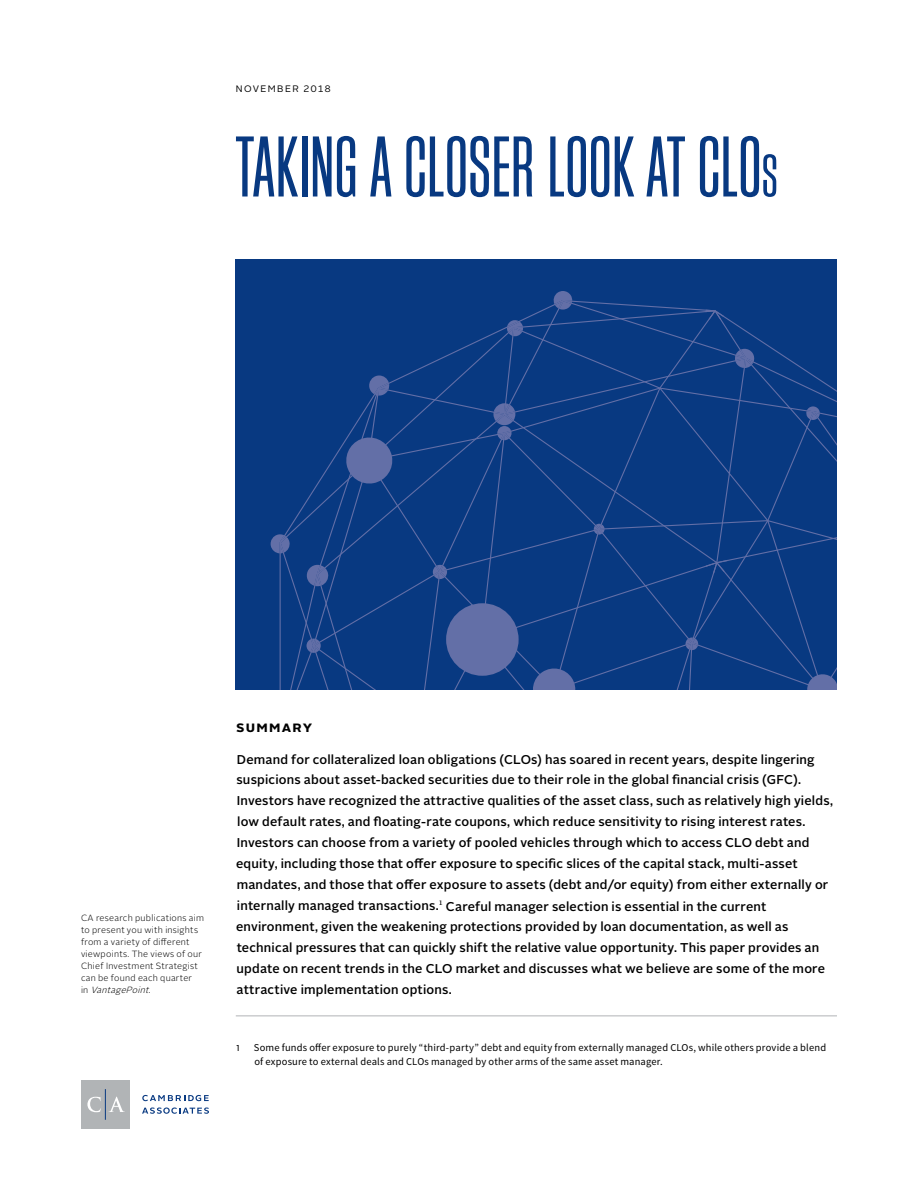
<style>
.page{position:relative;width:918px;height:1188px;background:#fff}
.page>*{position:absolute;margin:0;border:0;box-sizing:border-box;transform-origin:0 0}
.t1{font:90px "Block Gothic RR Light Extra Cond";letter-spacing:-.005em;color:#083981}
.t2{font:700 15px "Alright Sans";letter-spacing:.085em;color:#000}
.t3{font:500 12.75px/21px "Alright Sans";letter-spacing:.015em;color:#000}
.t4{font:10.5px/13.5px "Source Sans Pro";letter-spacing:.015em;color:#000}
.t5{font:10.5px "Whitman Roman Os F";color:#000}
.t6{font:9.3px "Alright Sans";letter-spacing:.145em;color:#000}
.t7{font:300 9px/12px "Alright Sans";letter-spacing:.025em;color:#000}
.s1{font-size:63px}
.s2{font-style:italic}
</style>
<div class="page">
<div style="left:236px;top:259px;width:601px;height:431px;background:#083981"></div>
<svg style="left:506px;top:310px;width:235px;height:17px"></svg>
<svg style="left:368px;top:327px;width:469px;height:363px"></svg>
<svg style="left:493px;top:403px;width:22px;height:37px"></svg>
<svg style="left:433px;top:565px;width:14px;height:14px"></svg>
<div style="left:446px;top:603px;width:73px;height:73px;background:#636fa7;border-radius:50%"></div>
<svg style="left:806px;top:406px;width:14px;height:14px"></svg>
<svg style="left:735px;top:349px;width:20px;height:19px"></svg>
<svg style="left:705px;top:310px;width:19px;height:10px"></svg>
<svg style="left:553px;top:291px;width:19px;height:19px"></svg>
<svg style="left:507px;top:320px;width:16px;height:16px"></svg>
<svg style="left:368px;top:376px;width:21px;height:20px"></svg>
<svg style="left:270px;top:436px;width:124px;height:254px"></svg>
<svg style="left:481px;top:560px;width:356px;height:130px"></svg>
<svg style="left:594px;top:524px;width:11px;height:11px"></svg>
<div style="left:81px;top:1080px;width:49px;height:49px;background:#b1b4b6"></div>
<svg style="left:87px;top:1097px;width:14px;height:15px"></svg>
<svg style="left:109px;top:1097px;width:16px;height:15px"></svg>
<svg style="left:142px;top:1095px;width:67px;height:6px"></svg>
<svg style="left:142px;top:1107px;width:67px;height:7px"></svg>
<hr style="left:105px;top:1089px;width:1px;height:31px;background:#083981">
<hr style="left:236px;top:1016px;width:601px;height:1px;background:#b1b4b6">
<p class="t6" style="left:236px;top:82px;width:96px">NOVEMBER 2018</p>
<h1 class="t1" style="left:236px;top:121px;width:544px">TAKING A CLOSER LOOK AT CLO<span class="s1">s</span></h1>
<p class="t7" style="left:81px;top:912px;width:125px">CA research publications aim to present you with insights from a variety of different viewpoints. The views of our<br>Chief Investment Strategist can be found each quarter<br>i n <span class="s2">VantagePoint</span>.</p>
<p class="t2" style="left:236px;top:716px;width:78px">summary</p>
<p class="t3" style="left:236px;top:749px;width:598px">Demand for collateralized loan obligations (CLOs) has soared in recent years, despite lingering suspicions about asset-backed securities due to their role in the global financial crisis (GFC).<br>Investors have recognized the attractive qualities of the asset class, such as relatively high yields, low default rates, and floating-rate coupons, which reduce sensitivity to rising interest rates.<br>Investors can choose from a variety of pooled vehicles through which to access CLO debt and equity, including those that offer exposure to specific slices of the capital stack, multi-asset mandates, and those that offer exposure to assets (debt and/or equity) from either externally or internally managed transactions.</p>
<p class="t5" style="left:439px;top:896px;width:5px">1</p>
<p class="t3" style="left:236px;top:896px;width:590px;text-indent:210px">Careful manager selection is essential in the current environment, given the weakening protections provided by loan documentation, as well as technical pressures that can quickly shift the relative value opportunity. This paper provides an update on recent trends in the CLO market and discusses what we believe are some of the more attractive implementation options.</p>
<p class="t4" style="left:236px;top:1041px;width:5px">1</p>
<p class="t4" style="left:254px;top:1041px;width:574px">Some funds offer exposure to purely “third-party” debt and equity from externally managed CLOs, while others provide a blend of exposure to external deals and CLOs managed by other arms of the same asset manager.</p>
</div>
